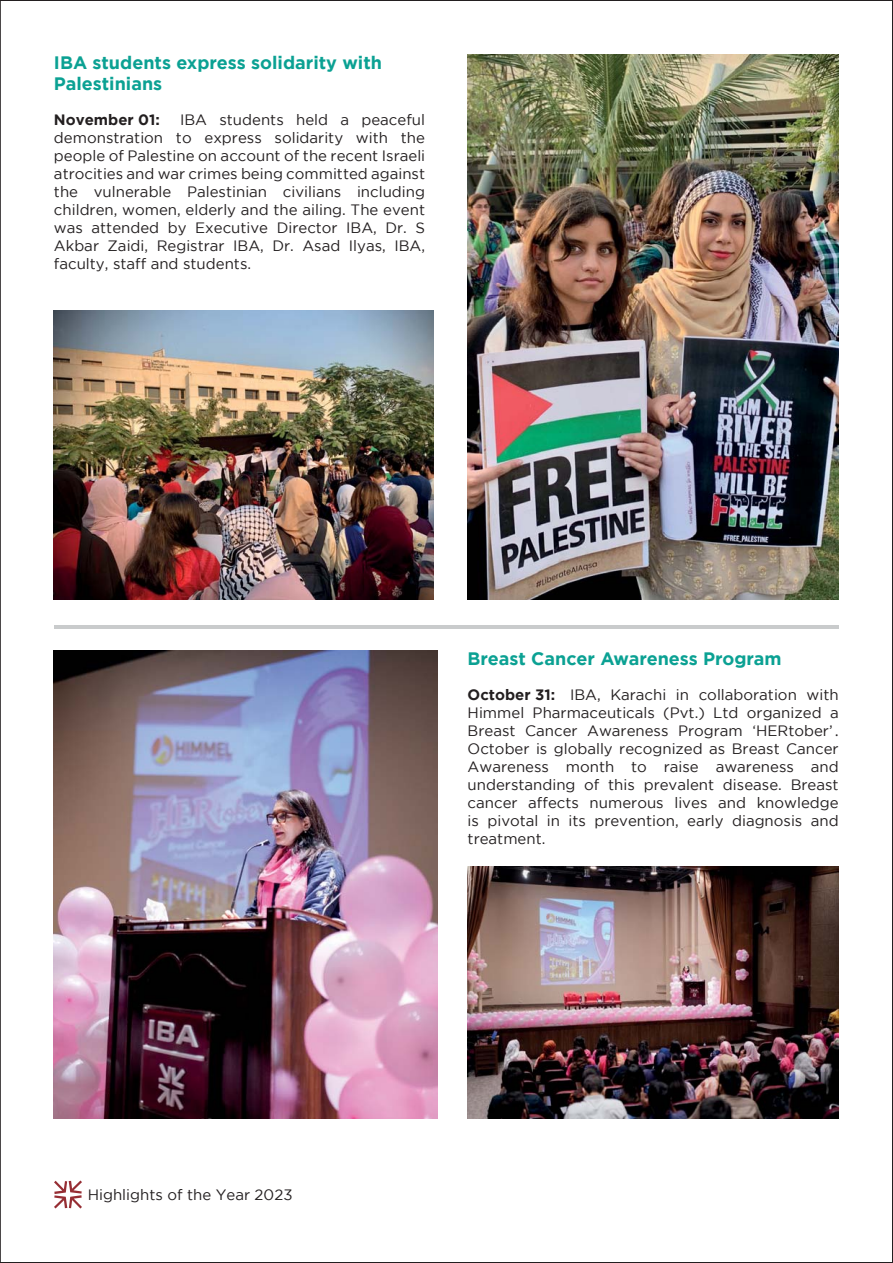
<style>
.page{position:relative;width:893px;height:1263px;background:#fff}
.page>*{position:absolute;margin:0;border:0;box-sizing:border-box;transform-origin:0 0}
.t1{font:700 18px/21.6px "Gotham";color:#0ba193}
.t2{font:15px/18px "Gotham";color:#231f20;text-align:justify}
.t3{font:700 15px "Gotham";color:#231f20}
.s1{font-weight:700}
.s2{font-style:inherit}
</style>
<div class="page">
<img style="left:0;top:0;width:893px;height:1263px">
<svg style="left:54px;top:1181px;width:28px;height:28px"></svg>
<p class="t1" style="left:54px;top:53px;width:330px">IBA students express solidarity with<br>Palestinians</p>
<p class="t3" style="left:54px;top:115px;width:108px">November 01:</p>
<p class="t2" style="left:54px;top:112px;width:373px;text-indent:126px">IBA students held a peaceful demonstration to express solidarity with the people of Palestine on account of the recent Israeli atrocities and war crimes being committed against the vulnerable Palestinian civilians including children, women, elderly and the ailing. The event was attended by Executive Director IBA, Dr. S Akbar Zaidi, Registrar IBA, Dr. Asad Ilyas, IBA, faculty, staff and students.</p>
<p class="t2" style="left:88px;top:1187px;width:206px">Highlights of the Year 2023</p>
<p class="t1" style="left:468px;top:649px;width:315px">Breast Cancer Awareness Program</p>
<p class="t2" style="left:468px;top:687px;width:373px"><span class="s1">October 31:</span> IBA, Karachi in collaboration with Himmel Pharmaceuticals (Pvt.) Ltd organized a Breast Cancer Awareness Program ‘HERtober’ <span class="s2">.<br></span>October is globally recognized as Breast Cancer Awareness month to raise awareness and understanding of this prevalent disease. Breast cancer affects numerous lives and knowledge is pivotal in its prevention, early diagnosis and treatment.</p>
</div>
